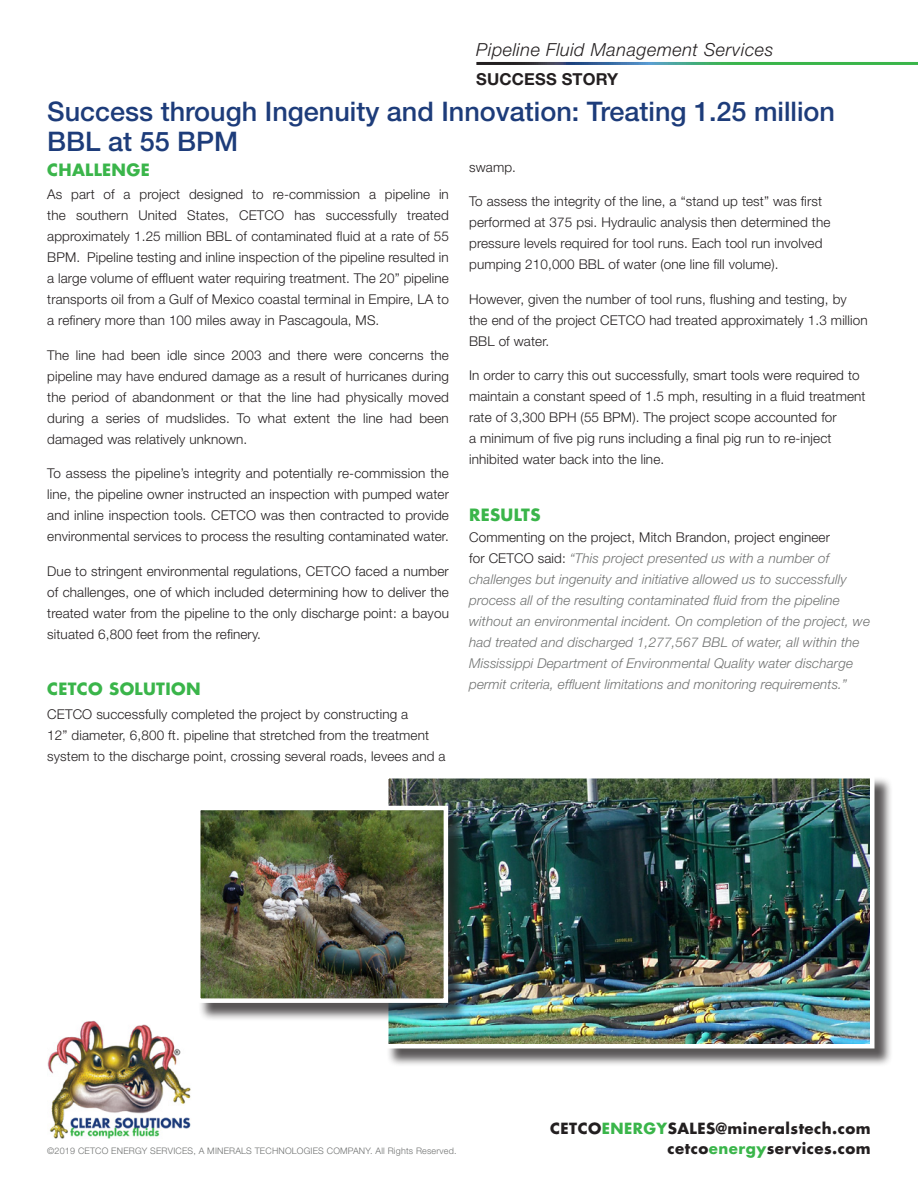
<style>
.page{position:relative;width:918px;height:1188px;background:#fff}
.page>*{position:absolute;margin:0;border:0;box-sizing:border-box;transform-origin:0 0}
.t1{font:500 27px/30px "Helvetica Neue LT Std";color:#1d3c7a}
.Product_Line{font:italic 300 18px "Helvetica Neue LT Std";letter-spacing:.03em;color:#231f20}
.Subtitles{font:700 16.5px "Futura Std";letter-spacing:.02em;color:#3ab54a}
.Success_Story{font:700 16.5px "Helvetica Neue LT Std";letter-spacing:.01em;color:#231f20}
.Body_Copy{font:700 16.5px "Futura Std";letter-spacing:.02em;color:#3ab54a}
.Website{font:700 15px "Futura Std";letter-spacing:.03em;color:#231f20}
.Body_Copy-2{font:300 13.5px/21px "Helvetica Neue LT Std";letter-spacing:.01em;color:#231f20;text-align:justify}
.Body_Copy-3{font:italic 300 13.5px/21px "Helvetica Neue LT Std";letter-spacing:.01em;color:#707271}
.Copyright{font:300 9px "Helvetica Neue LT Std";letter-spacing:.02em;color:#707271}
.s1{font-style:normal;color:#231f20}
.s2{color:#3ab54a}
</style>
<div class="page">
<img style="left:47px;top:1021px;width:144px;height:117px">
<div style="left:386px;top:776px;width:507px;height:291px;background:#231f20;opacity:.75"></div>
<img style="left:389px;top:779px;width:480px;height:264px">
<div style="left:384px;top:774px;width:490px;height:274px;border:4px solid #fff"></div>
<div style="left:198px;top:808px;width:269px;height:214px;background:#231f20;opacity:.75"></div>
<img style="left:201px;top:811px;width:242px;height:187px">
<div style="left:196px;top:806px;width:252px;height:197px;border:4px solid #fff"></div>
<p class="Product_Line" style="left:476px;top:39px;width:299px">Pipeline Fluid Management Services</p>
<p class="Success_Story" style="left:476px;top:69px;width:143px">SUCCESS STORY</p>
<p class="t1" style="left:47px;top:96px;width:789px">Success through Ingenuity and Innovation: Treating 1.25 million<br>BBL at 55 BPM</p>
<p class="Subtitles" style="left:47px;top:159px;width:104px">CHALLENGE</p>
<p class="Body_Copy-2" style="left:47px;top:184px;width:403px">As part of a project designed to re-commission a pipeline in the southern United States, CETCO has successfully treated approximately 1.25 million BBL of contaminated fluid at a rate of 55<br>BPM. Pipeline testing and inline inspection of the pipeline resulted in a large volume of effluent water requiring treatment. The 20” pipeline transports oil from a Gulf of Mexico coastal terminal in Empire, LA to a refinery more than 100 miles away in Pascagoula, MS.</p>
<p class="Body_Copy-2" style="left:47px;top:344px;width:403px">The line had been idle since 2003 and there were concerns the pipeline may have endured damage as a result of hurricanes during the period of abandonment or that the line had physically moved during a series of mudslides. To what extent the line had been damaged was relatively unknown.</p>
<p class="Body_Copy-2" style="left:47px;top:463px;width:403px">To assess the pipeline’s integrity and potentially re-commission the line, the pipeline owner instructed an inspection with pumped water and inline inspection tools. CETCO was then contracted to provide environmental services to process the resulting contaminated water.</p>
<p class="Body_Copy-2" style="left:47px;top:560px;width:403px">Due to stringent environmental regulations, CETCO faced a number of challenges, one of which included determining how to deliver the treated water from the pipeline to the only discharge point: a bayou situated 6,800 feet from the refinery.</p>
<p class="Body_Copy-2" style="left:469px;top:156px;width:48px">swamp.</p>
<p class="Body_Copy-2" style="left:469px;top:191px;width:363px;text-align:left">To assess the integrity of the line, a “stand up test” was first performed at 375 psi. Hydraulic analysis then determined the pressure levels required for tool runs. Each tool run involved pumping 210,000 BBL of water (one line fill volume).</p>
<p class="Body_Copy-2" style="left:469px;top:288px;width:400px;text-align:left">However, given the number of tool runs, flushing and testing, by the end of the project CETCO had treated approximately 1.3 million<br>BBL of water.</p>
<p class="Body_Copy-2" style="left:469px;top:365px;width:398px;text-align:left">In order to carry this out successfully, smart tools were required to maintain a constant speed of 1.5 mph, resulting in a fluid treatment rate of 3,300 BPH (55 BPM). The project scope accounted for<br>a minimum of five pig runs including a final pig run to re-inject inhibited water back into the line.</p>
<p class="Body_Copy" style="left:469px;top:504px;width:73px">RESULTS</p>
<p class="Body_Copy-3" style="left:469px;top:527px;width:403px"><span class="s1">Commenting on the project, Mitch Brandon, project engineer<br>for CETCO said:</span> “This project presented us with a number of challenges but ingenuity and initiative allowed us to successfully process all of the resulting contaminated fluid from the pipeline without an environmental incident. On completion of the project, we had treated and discharged 1,277,567 BBL of water, all within the Mississippi Department of Environmental Quality water discharge permit criteria, effluent limitations and monitoring requirements.”</p>
<p class="Subtitles" style="left:47px;top:678px;width:155px">CETCO SOLUTION</p>
<p class="Body_Copy-2" style="left:47px;top:703px;width:400px;text-align:left">CETCO successfully completed the project by constructing a<br>12” diameter, 6,800 ft. pipeline that stretched from the treatment system to the discharge point, crossing several roads, levees and a</p>
<p class="Website" style="left:550px;top:1119px;width:322px">CETCO<span class="s2">ENERGY</span>SALES@mineralstech.com</p>
<p class="Copyright" style="left:47px;top:1145px;width:411px">©2019 CETCO ENERGY SERVICES, A MINERALS TECHNOLOGIES COMPANY. All Rights Reserved.</p>
<p class="Website" style="left:668px;top:1138px;width:205px">cetco<span class="s2">energy</span>services.com</p>
</div>
